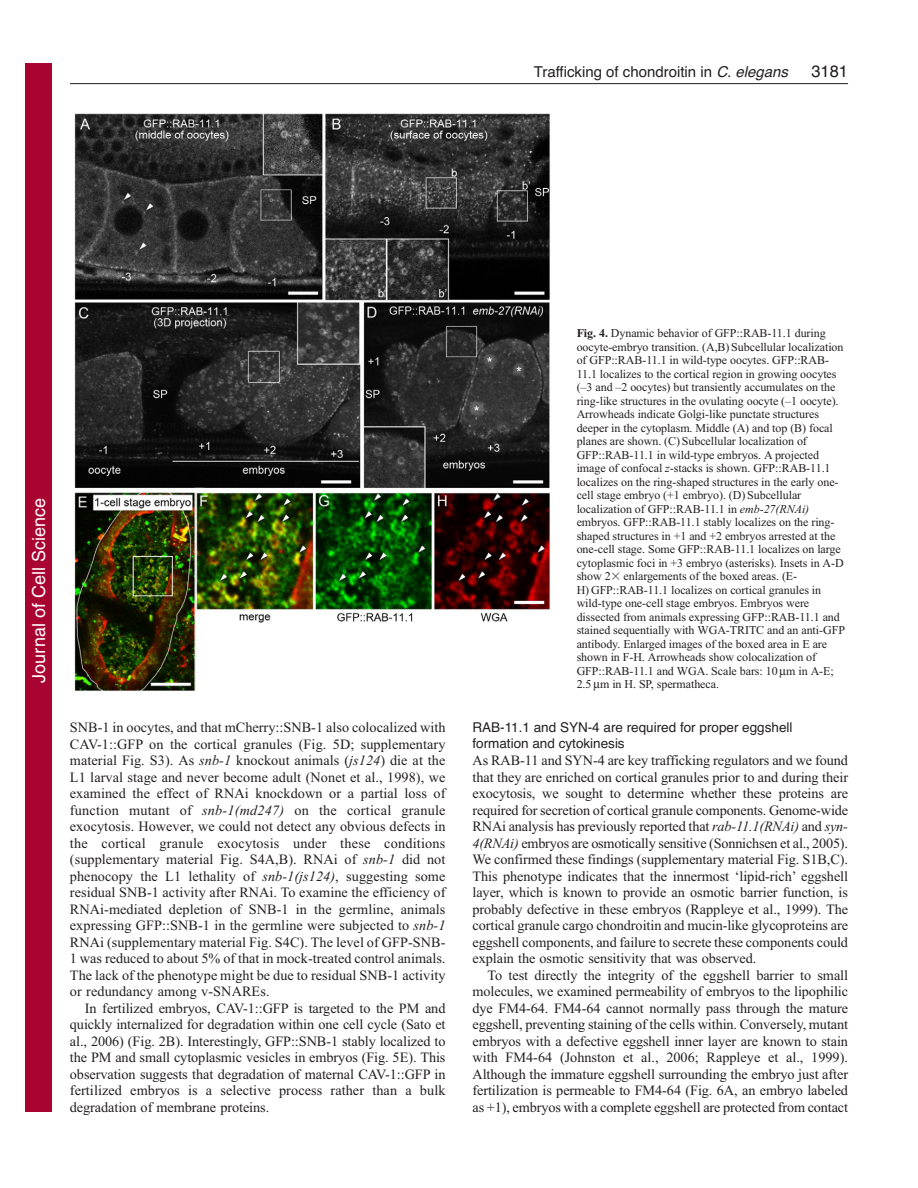
<style>
.page{position:relative;width:918px;height:1188px;background:#fff}
.page>*{position:absolute;margin:0;border:0;box-sizing:border-box;transform-origin:0 0}
.t1{font:18px "Helvetica";color:#fff}
.t2{font:16.5px "Helvetica";color:#231f20}
.t3{font:15px "Helvetica";color:#231f20}
.t4{font:14.25px/16.5px "Times New Roman";letter-spacing:-.005em;color:#231f20;text-align:justify}
.t5{font:13.5px/16.5px "Helvetica";color:#231f20}
.t6{font:12px/13.5px "Times New Roman";letter-spacing:-.005em;color:#231f20}
.s1{font-style:italic}
.s2{font-weight:700}
.s3{font-family:"Mathematical Pi One"}
</style>
<div class="page">
<hr style="left:70px;top:83px;width:778px;height:1px;background:#231f20">
<img style="left:74px;top:113px;width:476px;height:579px">
<div style="left:26px;top:64px;width:26px;height:1048px;background:#a90332"></div>
<p class="t3" style="left:534px;top:66px;width:256px">Trafficking of chondroitin in <span class="s1">C. elegans</span></p>
<p class="t2" style="left:811px;top:65px;width:38px">3181</p>
<p class="t1" style="left:28px;top:683px;width:186px;rotate:-90deg">Journal of Cell Science</p>
<p class="t4" style="left:70px;top:720px;width:377px">SNB-1 in oocytes, and that mCherry::SNB-1 also colocalized with CAV-1::GFP on the cortical granules (Fig. 5D; supplementary material Fig. S3). As <span class="s1">snb-1</span> knockout animals (<span class="s1">js124</span>) die at the L1 larval stage and never become adult (Nonet et al., 1998), we examined the effect of RNAi knockdown or a partial loss of function mutant of <span class="s1">snb-1(md247)</span> on the cortical granule exocytosis. However, we could not detect any obvious defects in the cortical granule exocytosis under these conditions (supplementary material Fig. S4A,B). RNAi of <span class="s1">snb-1</span> did not phenocopy the L1 lethality of <span class="s1">snb-1(js124)</span>, suggesting some residual SNB-1 activity after RNAi. To examine the efficiency of RNAi-mediated depletion of SNB-1 in the germline, animals expressing GFP::SNB-1 in the germline were subjected to <span class="s1">snb-1<br></span>RNAi (supplementary material Fig. S4C). The level of GFP-SNB-1 was reduced to about 5% of that in mock-treated control animals.<br>The lack of the phenotype might be due to residual SNB-1 activity or redundancy among v-SNAREs.</p>
<p class="t4" style="left:70px;top:1001px;width:377px;text-indent:15px">In fertilized embryos, CAV-1::GFP is targeted to the PM and quickly internalized for degradation within one cell cycle (Sato et al., 2006) (Fig. 2B). Interestingly, GFP::SNB-1 stably localized to the PM and small cytoplasmic vesicles in embryos (Fig. 5E). This observation suggests that degradation of maternal CAV-1::GFP in fertilized embryos is a selective process rather than a bulk degradation of membrane proteins.</p>
<p class="t6" style="left:577px;top:327px;width:270px"><span class="s2">Fig. 4.</span> Dynamic behavior of GFP::RAB-11.1 during oocyte -embryo transition. (A,B) Subcellular localization of GFP::RAB-11.1 in wild-type oocytes. GFP::RAB-11.1 localizes to the cortical region in growing oocytes (–3 and –2 oocytes) but transiently accumulates on the ring-like structures in the ovulating oocyte (–1 oocyte).<br>Arrowheads indicate Golgi-like punctate structures deeper in the cytoplasm. Middle (A) and top (B) focal planes are shown. (C) Subcellular localization of GFP::RAB-11.1 in wild-type embryos. A projected image of confocal <span class="s1">z</span>-stacks is shown. GFP::RAB-11.1 localizes on the ring-shaped structures in the early one&shy;cell stage embryo (+1 embryo). (D) Subcellular localization of GFP::RAB-11.1 in <span class="s1">emb-27(RNAi) </span>embryos. GFP::RAB-11.1 stably localizes on the ring&shy;shaped structures in +1 and +2 embryos arrested at the one-cell stage. Some GFP::RAB-11.1 localizes on large cytoplasmic foci in +3 embryo (asterisks). Insets in A-D show 2<span class="s3">-</span> enlargements of the boxed areas. (E-<br>H) GFP::RAB-11.1 localizes on cortical granules in wild-type one-cell stage embryos. Embryos were dissected from animals expressing GFP::RAB-11.1 and stained sequentially with WGA-TRITC and an anti-GFP antibody. Enlarged images of the boxed area in E are shown in F-H. Arrowheads show colocalization of GFP::RAB-11.1 and WGA. Scale bars: 10 m in A-E; 2.5 m in H. SP, spermatheca.</p>
<p class="t5" style="left:472px;top:720px;width:322px">RAB-11.1 and SYN-4 are required for proper eggshell formation and cytokinesis</p>
<p class="t4" style="left:472px;top:753px;width:377px">As RAB-11 and SYN-4 are key trafficking regulators and we found that they are enriched on cortical granules prior to and during their exocytosis, we sought to determine whether these proteins are required for secretion of cortical granule components. Genome-wide RNAi analysis has previously reported that <span class="s1">rab-11.1(RNAi)</span> and <span class="s1">syn-4(RNAi)</span> embryos are osmotically sensitive (Sonnichsen et al., 2005).<br>We confirmed these findings (supplementary material Fig. S1B,C).<br>This phenotype indicates that the innermost ‘lipid-rich’ eggshell layer, which is known to provide an osmotic barrier function, is probably defective in these embryos (Rappleye et al., 1999). The cortical granule cargo chondroitin and mucin-like glycoproteins are eggshell components, and failure to secrete these components could explain the osmotic sensitivity that was observed.</p>
<p class="t4" style="left:472px;top:968px;width:377px;text-indent:15px">To test directly the integrity of the eggshell barrier to small molecules, we examined permeability of embryos to the lipophilic dye FM4-64. FM4-64 cannot normally pass through the mature eggshell, preventing staining of the cells within. Conversely, mutant embryos with a defective eggshell inner layer are known to stain with FM4-64 (Johnston et al., 2006; Rappleye et al., 1999).<br>Although the immature eggshell surrounding the embryo just after fertilization is permeable to FM4-64 (Fig. 6A, an embryo labeled as +1), embryos with a complete eggshell are protected from contact</p>
</div>
